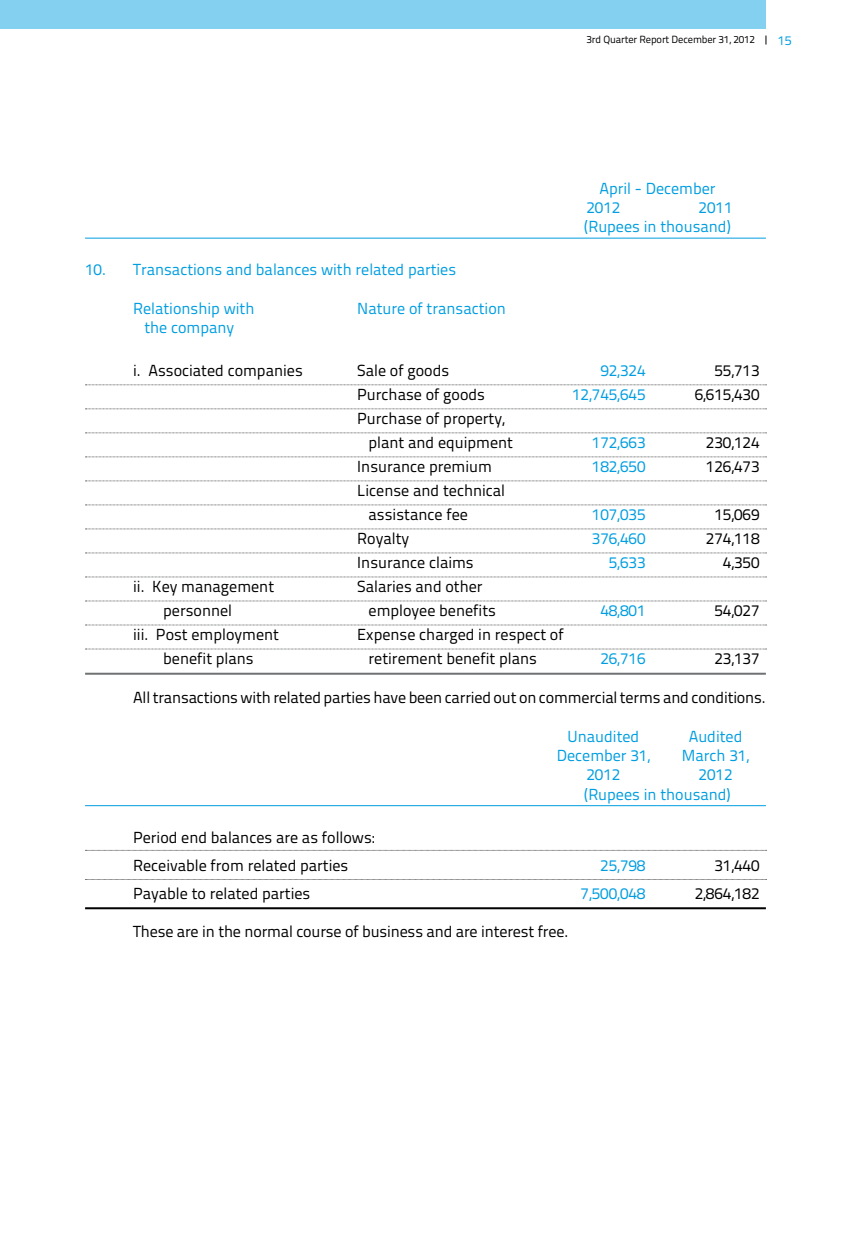
<style>
.page{position:relative;width:851px;height:1248px;background:#fff}
.page>*{position:absolute;margin:0;border:0;box-sizing:border-box;transform-origin:0 0}
.t1{font:16px/24px "Titillium Text 22 L";color:#000}
.t2{font:16px/19.2px "Titillium Text 22 L";color:#009ee0;text-align:right}
.t3{font:13px "Titillium Text 22 L";color:#009ee0}
.t4{font:10.4px "Titillium Text 22 L";letter-spacing:-.01em;color:#000}
</style>
<div class="page">
<div style="left:0;top:0;width:765px;height:28px;background:#84d0f0"></div>
<hr style="left:85px;top:237px;width:680px;height:1px;background:#009ee0">
<svg style="left:85px;top:384px;width:681px;height:1px"></svg>
<svg style="left:85px;top:408px;width:681px;height:1px"></svg>
<svg style="left:85px;top:432px;width:681px;height:1px"></svg>
<svg style="left:85px;top:456px;width:681px;height:1px"></svg>
<svg style="left:85px;top:480px;width:681px;height:1px"></svg>
<svg style="left:85px;top:504px;width:681px;height:1px"></svg>
<svg style="left:85px;top:528px;width:681px;height:1px"></svg>
<svg style="left:85px;top:552px;width:681px;height:1px"></svg>
<svg style="left:85px;top:576px;width:681px;height:1px"></svg>
<svg style="left:85px;top:600px;width:681px;height:1px"></svg>
<svg style="left:85px;top:624px;width:681px;height:1px"></svg>
<svg style="left:85px;top:648px;width:681px;height:1px"></svg>
<hr style="left:85px;top:672px;width:680px;height:2px;background:#707172">
<hr style="left:85px;top:805px;width:680px;height:1px;background:#009ee0">
<svg style="left:85px;top:849px;width:681px;height:1px"></svg>
<svg style="left:85px;top:879px;width:681px;height:1px"></svg>
<hr style="left:85px;top:907px;width:680px;height:2px;background:#000">
<p class="t4" style="left:586px;top:32px;width:170px">3rd Quarter Report December 31, 2012</p>
<p class="t3" style="left:777px;top:30px;width:15px">15</p>
<p class="t2" style="left:586px;top:177px;width:130px;text-align:left;text-indent:13px">April - December<br>2012</p>
<p class="t2" style="left:584px;top:197px;width:150px">2011<br>(Rupees in thousand)</p>
<p class="t2" style="left:85px;top:259px;width:372px">10. Transactions and balances with related parties</p>
<p class="t2" style="left:133px;top:297px;width:123px">Relationship with</p>
<p class="t2" style="left:357px;top:297px;width:150px">Nature of transaction</p>
<p class="t2" style="left:144px;top:317px;width:91px">the company</p>
<p class="t1" style="left:133px;top:357px;width:171px">i. Associated companies</p>
<p class="t1" style="left:357px;top:357px;width:93px">Sale of goods</p>
<p class="t2" style="left:600px;top:360px;width:47px">92,324</p>
<p class="t1" style="left:714px;top:357px;width:47px">55,713</p>
<p class="t1" style="left:357px;top:381px;width:129px">Purchase of goods</p>
<p class="t2" style="left:572px;top:384px;width:75px">12,745,645</p>
<p class="t1" style="left:694px;top:381px;width:66px">6,615,430</p>
<p class="t1" style="left:368px;top:405px;width:146px;text-indent:-11px">Purchase of property, plant and equipment</p>
<p class="t2" style="left:591px;top:432px;width:55px">172,663</p>
<p class="t1" style="left:705px;top:429px;width:55px">230,124</p>
<p class="t1" style="left:357px;top:453px;width:136px">Insurance premium</p>
<p class="t2" style="left:591px;top:456px;width:55px">182,650</p>
<p class="t1" style="left:705px;top:453px;width:55px">126,473</p>
<p class="t1" style="left:368px;top:477px;width:138px;text-indent:-11px">License and technical assistance fee</p>
<p class="t2" style="left:591px;top:504px;width:55px">107,035</p>
<p class="t1" style="left:714px;top:501px;width:47px">15,069</p>
<p class="t1" style="left:357px;top:525px;width:53px">Royalty</p>
<p class="t2" style="left:591px;top:528px;width:55px">376,460</p>
<p class="t1" style="left:705px;top:525px;width:55px">274,118</p>
<p class="t1" style="left:357px;top:549px;width:118px">Insurance claims</p>
<p class="t2" style="left:608px;top:552px;width:38px">5,633</p>
<p class="t1" style="left:722px;top:549px;width:38px">4,350</p>
<p class="t1" style="left:133px;top:573px;width:142px">ii. Key management</p>
<p class="t1" style="left:357px;top:573px;width:127px">Salaries and other</p>
<p class="t1" style="left:163px;top:597px;width:70px">personnel</p>
<p class="t1" style="left:368px;top:597px;width:129px">employee benefits</p>
<p class="t2" style="left:600px;top:600px;width:47px">48,801</p>
<p class="t1" style="left:714px;top:597px;width:47px">54,027</p>
<p class="t1" style="left:133px;top:621px;width:147px">iii. Post employment</p>
<p class="t1" style="left:357px;top:621px;width:208px">Expense charged in respect of</p>
<p class="t1" style="left:163px;top:645px;width:92px">benefit plans</p>
<p class="t1" style="left:368px;top:645px;width:170px">retirement benefit plans</p>
<p class="t2" style="left:600px;top:648px;width:47px">26,716</p>
<p class="t1" style="left:714px;top:645px;width:47px">23,137</p>
<p class="t1" style="left:133px;top:684px;width:634px">All transactions with related parties have been carried out on commercial terms and conditions.</p>
<p class="t2" style="left:567px;top:725px;width:73px">Unaudited</p>
<p class="t2" style="left:688px;top:725px;width:55px">Audited</p>
<p class="t2" style="left:556px;top:745px;width:95px">December 31,</p>
<p class="t2" style="left:681px;top:745px;width:69px">March 31,</p>
<p class="t2" style="left:586px;top:764px;width:35px">2012</p>
<p class="t2" style="left:584px;top:764px;width:150px">2012<br>(Rupees in thousand)</p>
<p class="t1" style="left:133px;top:822px;width:243px;line-height:28px">Period end balances are as follows:<br>Receivable from related parties</p>
<p class="t2" style="left:600px;top:854px;width:47px">25,798</p>
<p class="t1" style="left:714px;top:852px;width:47px">31,440</p>
<p class="t1" style="left:133px;top:880px;width:179px">Payable to related parties</p>
<p class="t2" style="left:580px;top:882px;width:66px">7,500,048</p>
<p class="t1" style="left:694px;top:880px;width:66px">2,864,182</p>
<p class="t1" style="left:133px;top:918px;width:436px">These are in the normal course of business and are interest free.</p>
</div>
